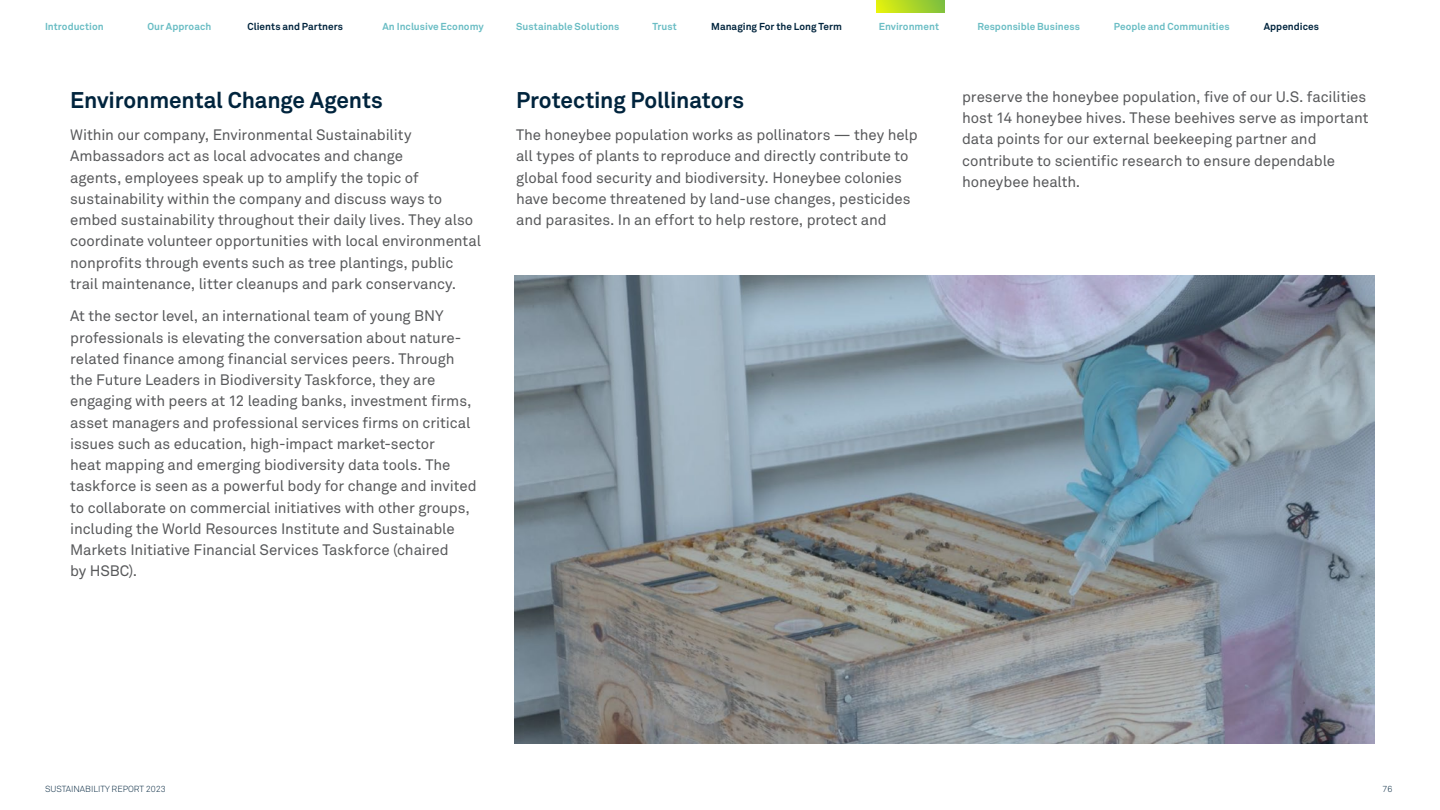
<style>
.page{position:relative;width:1440px;height:810px;background:#fff}
.page>*{position:absolute;margin:0;border:0;box-sizing:border-box;transform-origin:0 0}
.t1{font:700 22.5px "Akkurat Pro";letter-spacing:-.005em;color:#00243d}
.t2{font:15px/21.2px "Akkurat Pro";letter-spacing:-.005em;color:#58595b}
.t3{font:700 10px "Akkurat Pro";letter-spacing:.005em;color:#6abdc4}
.t4{font:700 10px "Akkurat Pro";letter-spacing:.005em;color:#00243d}
.t5{font:8.75px "Akkurat Light Pro";color:#00243d}
</style>
<div class="page">
<img style="left:515px;top:275px;width:859px;height:469px">
<svg style="left:877px;top:0;width:68px;height:13px"></svg>
<p class="t3" style="left:45px;top:21px;width:60px">Introduction</p>
<p class="t3" style="left:148px;top:21px;width:65px">Our Approach</p>
<p class="t4" style="left:248px;top:21px;width:97px">Clients and Partners</p>
<p class="t3" style="left:383px;top:21px;width:103px">An Inclusive Economy</p>
<p class="t3" style="left:516px;top:21px;width:105px">Sustainable Solutions</p>
<p class="t3" style="left:653px;top:21px;width:26px">Trust</p>
<p class="t4" style="left:711px;top:21px;width:132px">Managing For the Long Term</p>
<p class="t3" style="left:879px;top:21px;width:62px">Environment</p>
<p class="t3" style="left:978px;top:21px;width:104px">Responsible Business</p>
<p class="t3" style="left:1114px;top:21px;width:117px">People and Communities</p>
<p class="t4" style="left:1264px;top:21px;width:57px">Appendices</p>
<h4 class="t1" style="left:70px;top:86px;width:314px">Environmental Change Agents</h4>
<p class="t2" style="left:70px;top:125px;width:412px">Within our company, Environmental Sustainability Ambassadors act as local advocates and change<br>agents, employees speak up to amplify the topic of sustainability within the company and discuss ways to embed sustainability throughout their daily lives. They also coordinate volunteer opportunities with local environmental nonprofits through events such as tree plantings, public trail maintenance, litter cleanups and park conservancy.</p>
<p class="t2" style="left:70px;top:306px;width:408px">At the sector level, an international team of young BNY professionals is elevating the conversation about nature&shy;related finance among financial services peers. Through the Future Leaders in Biodiversity Taskforce, they are engaging with peers at 12 leading banks, investment firms, asset managers and professional services firms on critical issues such as education, high-impact market-sector<br>heat mapping and emerging biodiversity data tools. The taskforce is seen as a powerful body for change and invited to collaborate on commercial initiatives with other groups, including the World Resources Institute and Sustainable Markets Initiative Financial Services Taskforce (chaired<br>by HSBC).</p>
<h4 class="t1" style="left:516px;top:86px;width:230px">Protecting Pollinators</h4>
<p class="t2" style="left:516px;top:125px;width:403px">The honeybee population works as pollinators — they help all types of plants to reproduce and directly contribute to global food security and biodiversity. Honeybee colonies have become threatened by land-use changes, pesticides and parasites. In an effort to help restore, protect and</p>
<p class="t2" style="left:962px;top:86px;width:408px">preserve the honeybee population, five of our U.S. facilities host 14 honeybee hives. These beehives serve as important data points for our external beekeeping partner and contribute to scientific research to ensure dependable honeybee health.</p>
<p class="t5" style="left:45px;top:783px;width:122px">SUSTAINABILITY REPORT 2023</p>
<p class="t5" style="left:1383px;top:783px;width:11px">76</p>
</div>
